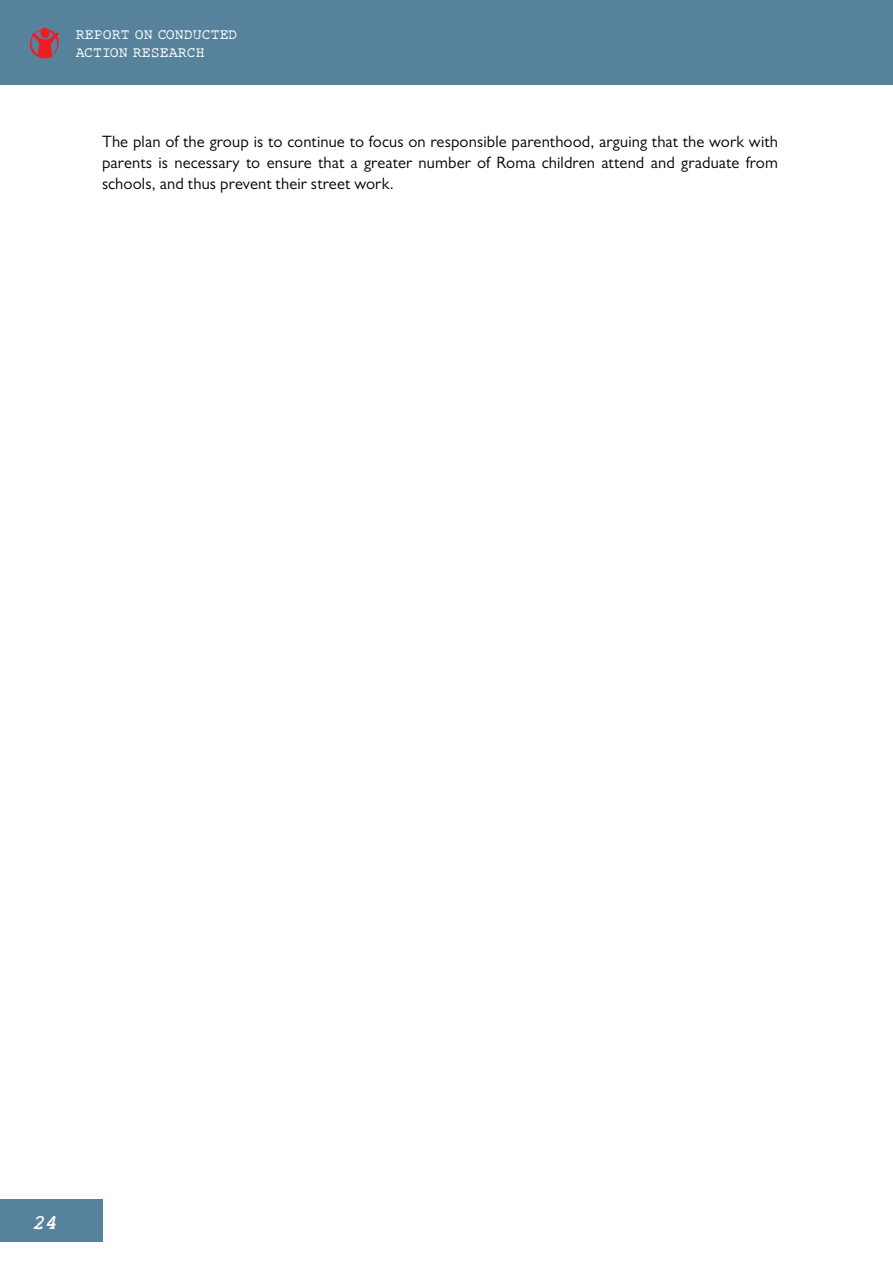
<style>
.page{position:relative;width:893px;height:1263px;background:#fff}
.page>*{position:absolute;margin:0;border:0;box-sizing:border-box;transform-origin:0 0}
.t1{font:italic 700 21px "Rough Typewriter";color:#fff}
.t2{font:16.5px/21px "Gill Sans MT Pro";letter-spacing:.01em;color:#000;text-align:justify}
.t3{font:15px/18px "Rough Typewriter";color:#fff}
</style>
<div class="page">
<div style="left:0;top:0;width:893px;height:85px;background:#57829b"></div>
<div style="left:0;top:1199px;width:102px;height:43px;background:#57829b"></div>
<svg style="left:30px;top:28px;width:29px;height:31px"></svg>
<hr style="left:892px;top:133px;width:1px;height:57px;background:#57829b">
<p class="t3" style="left:76px;top:27px;width:163px">REPORT ON CONDUCTED<br>ACTION RESEARCH</p>
<p class="t2" style="left:102px;top:131px;width:677px">The plan of the group is to continue to focus on responsible parenthood, arguing that the work with parents is necessary to ensure that a greater number of Roma children attend and graduate from schools, and thus prevent their street work.</p>
<p class="t1" style="left:32px;top:1210px;width:27px">24</p>
</div>
